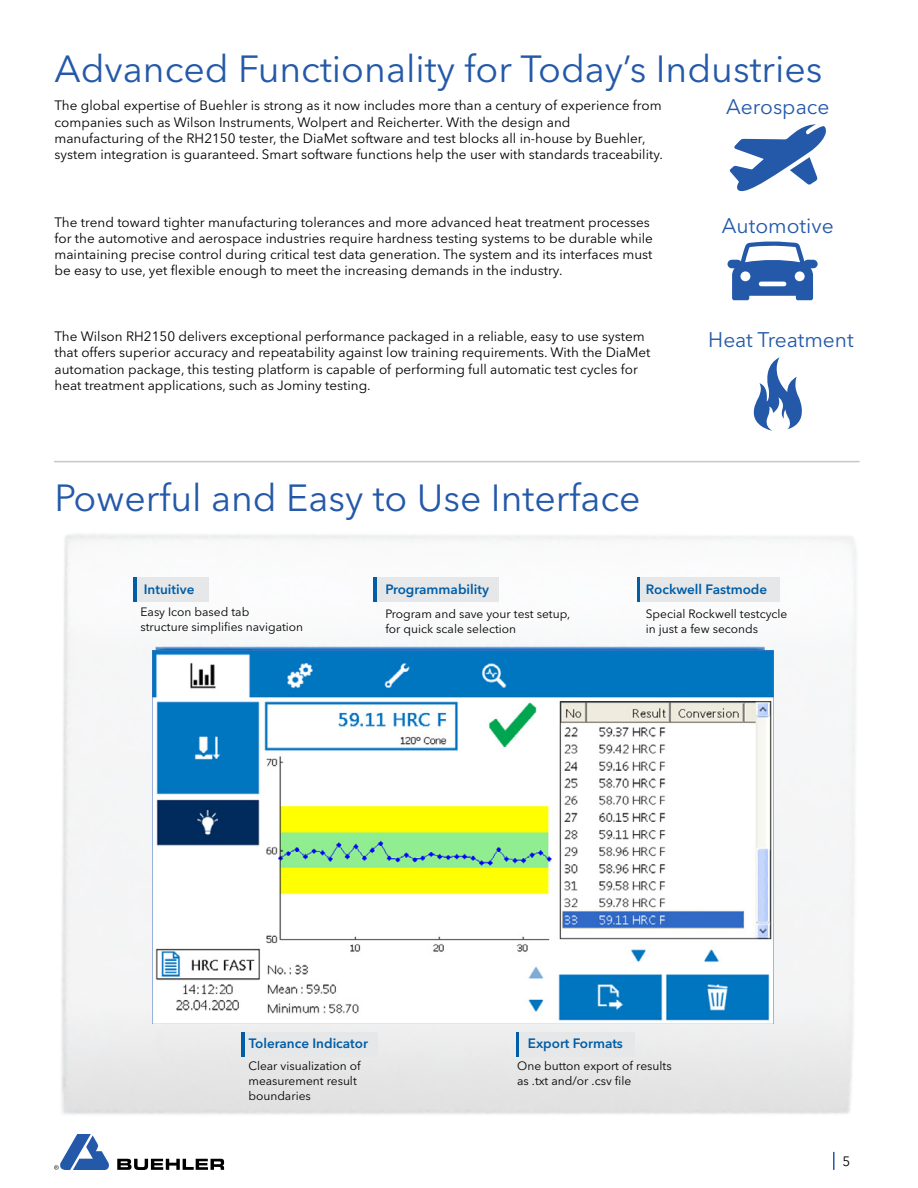
<style>
.page{position:relative;width:918px;height:1188px;background:#fff}
.page>*{position:absolute;margin:0;border:0;box-sizing:border-box;transform-origin:0 0}
.t1{font:37.5px "Avenir Next LT Pro";color:#2459a9}
.t2{font:21px "Avenir Next LT Pro";color:#2459a9}
.t3{font:13.5px/16.2px "Avenir Next LT Pro";color:#000}
.t4{font:600 13.5px "Avenir Next LT Pro";color:#005da6}
.t5{font:12px/15px "Avenir Next LT Pro";color:#000}
</style>
<div class="page">
<svg style="left:117px;top:1159px;width:107px;height:11px"></svg>
<svg style="left:54px;top:1141px;width:55px;height:29px"></svg>
<svg style="left:833px;top:1152px;width:2px;height:18px"></svg>
<img style="left:61px;top:534px;width:796px;height:607px">
<hr style="left:54px;top:461px;width:806px;height:1px;background:#cac8c7">
<svg style="left:729px;top:124px;width:97px;height:67px"></svg>
<svg style="left:727px;top:242px;width:91px;height:58px"></svg>
<svg style="left:754px;top:357px;width:48px;height:74px"></svg>
<div style="left:133px;top:577px;width:76px;height:24px;background:#e6e7e8"></div>
<hr style="left:133px;top:577px;width:4px;height:24px;background:#005da6">
<div style="left:637px;top:577px;width:143px;height:24px;background:#e6e7e8"></div>
<hr style="left:637px;top:577px;width:3px;height:24px;background:#005da6">
<div style="left:377px;top:577px;width:122px;height:24px;background:#e6e7e8"></div>
<hr style="left:373px;top:577px;width:4px;height:24px;background:#005da6">
<div style="left:241px;top:1032px;width:136px;height:24px;background:#e6e7e8"></div>
<hr style="left:241px;top:1032px;width:3px;height:24px;background:#005da6">
<div style="left:518px;top:1032px;width:117px;height:24px;background:#e6e7e8"></div>
<hr style="left:516px;top:1032px;width:2px;height:24px;background:#005da6">
<img style="left:153px;top:650px;width:621px;height:373px">
<h1 class="t1" style="left:55px;top:46px;width:770px">Advanced Functionality for Today’s Industries</h1>
<p class="t3" style="left:55px;top:98px;width:609px">The global expertise of Buehler is strong as it now includes more than a century of experience from</p>
<h2 class="t2" style="left:726px;top:94px;width:105px">Aerospace</h2>
<p class="t3" style="left:55px;top:114px;width:610px">companies such as Wilson Instruments, Wolpert and Reicherter. With the design and manufacturing of the RH2150 tester, the DiaMet software and test blocks all in-house by Buehler, system integration is guaranteed. Smart software functions help the user with standards traceability.</p>
<p class="t3" style="left:55px;top:214px;width:597px">The trend toward tighter manufacturing tolerances and more advanced heat treatment processes</p>
<h2 class="t2" style="left:722px;top:213px;width:113px">Automotive</h2>
<p class="t3" style="left:55px;top:230px;width:600px;text-align:justify">for the automotive and aerospace industries require hardness testing systems to be durable while maintaining precise control during critical test data generation. The system and its interfaces must be easy to use, yet flexible enough to meet the increasing demands in the industry.</p>
<p class="t3" style="left:55px;top:328px;width:597px">The Wilson RH2150 delivers exceptional performance packaged in a reliable, easy to use system that offers superior accuracy and repeatability against low training requirements. With the DiaMet automation package, this testing platform is capable of performing full automatic test cycles for heat treatment applications, such as Jominy testing.</p>
<h1 class="t1" style="left:55px;top:475px;width:588px">Powerful and Easy to Use Interface</h1>
<h2 class="t2" style="left:708px;top:327px;width:147px">Heat Treatment</h2>
<p class="t4" style="left:144px;top:581px;width:52px">Intuitive</p>
<p class="t5" style="left:140px;top:604px;width:164px">Easy Icon based tab<br>structure simplifies navigation</p>
<p class="t4" style="left:385px;top:581px;width:105px">Programmability</p>
<p class="t5" style="left:385px;top:606px;width:186px">Program and save your test setup, for quick scale selection</p>
<p class="t4" style="left:646px;top:581px;width:123px">Rockwell Fastmode</p>
<p class="t5" style="left:646px;top:606px;width:143px">Special Rockwell testcycle in just a few seconds</p>
<p class="t4" style="left:249px;top:1035px;width:121px">Tolerance Indicator</p>
<p class="t5" style="left:248px;top:1059px;width:114px">Clear visualization of measurement result boundaries</p>
<p class="t4" style="left:528px;top:1035px;width:97px">Export Formats</p>
<p class="t5" style="left:517px;top:1059px;width:156px">One button export of results as .txt and/or .csv file</p>
<p class="t3" style="left:842px;top:1153px;width:9px">5</p>
</div>
